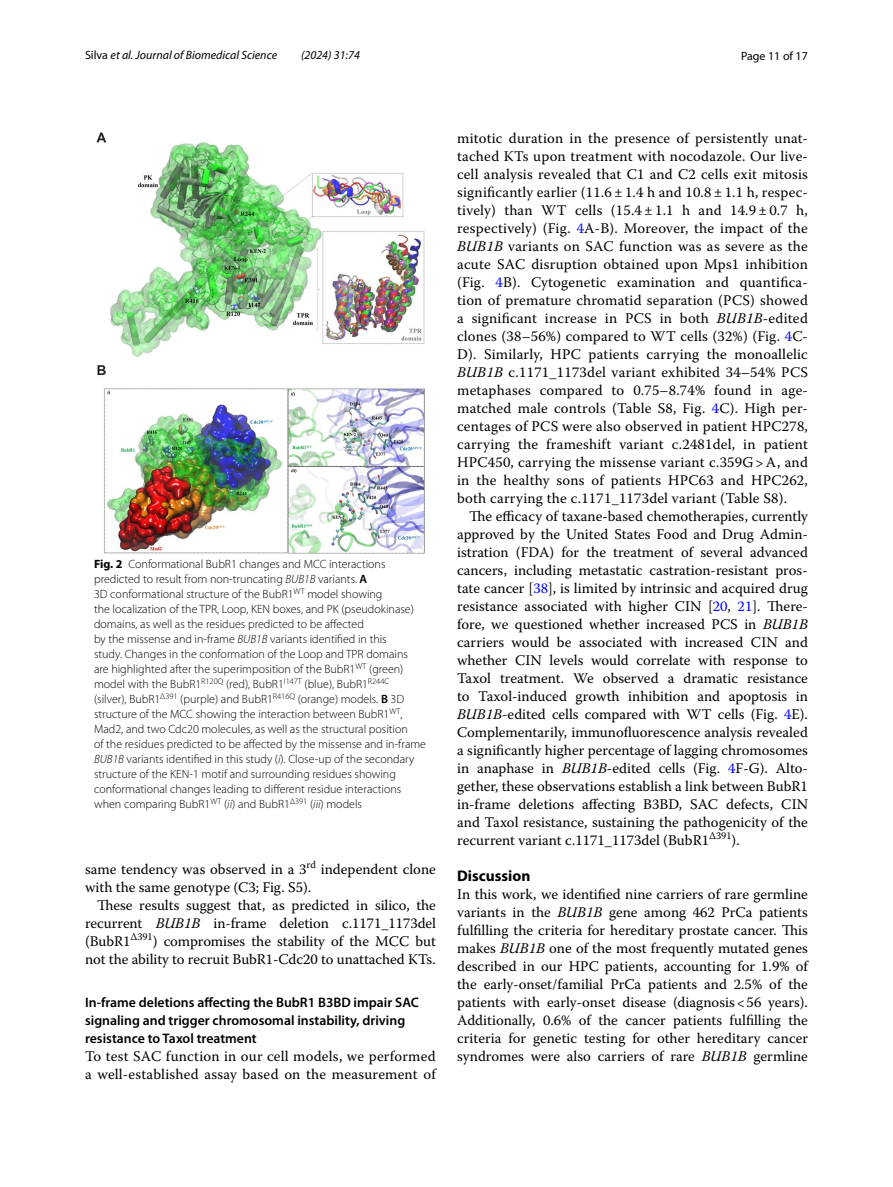
<style>
.page{position:relative;width:893px;height:1187px;background:#fff}
.page>*{position:absolute;margin:0;border:0;box-sizing:border-box;transform-origin:0 0}
.t1{font:700 15.45px "Myriad Pro";color:#000}
.t2{font:14.7px/18px "Warnock Pro";color:#000;text-align:justify}
.t3{font:600 13.8px/18px "Myriad Pro";color:#000}
.t4{font:300 12px/15px "Myriad Pro";color:#000}
.t5{font:italic 12px "Myriad Pro";color:#000}
.t6{font:12px "Myriad Pro";color:#000}
.s1{font-style:normal}
.s2{font-weight:700}
.s3{font-style:italic}
.s4{font-weight:600}
.s5{color:#00f}
</style>
<div class="page">
<img style="left:97px;top:133px;width:327px;height:420px">
<p class="t5" style="left:85px;top:48px;width:194px"><span class="s1">Silva</span> et al. Journal of Biomedical Science</p>
<p class="t5" style="left:301px;top:48px;width:60px">(2024) 31:74</p>
<p class="t6" style="left:741px;top:48px;width:68px">Page 11 of 17</p>
<p class="t4" style="left:94px;top:557px;width:334px"><span class="s2">Fig. 2</span> Conformational BubR1 changes and MCC interactions predicted to result from non-truncating <span class="s3">BUB1B</span> variants. <span class="s4">A<br></span>3D conformational structure of the -BubR1<sup>WT</sup> model showing<br>the localization of the TPR, Loop, KEN boxes, and PK (pseudokinase) domains, as well as the residues predicted to be affected<br>by the missense and in-frame <span class="s3">BUB1B</span> variants identified in this<br>study. Changes in the conformation of the Loop and TPR domains<br>are highlighted after the superimposition of the -BubR1<sup>WT</sup> (green) model with the -BubR1<sup>R120Q</sup> (red), BubR1<sup>I147T</sup> (blue), BubR1<sup>R244C<br></sup>(silver), BubR1<sup>Δ391</sup> (purple) and -BubR1<sup>R416Q</sup> (orange) models. <span class="s4">B</span> 3D structure of the MCC showing the interaction between -BubR1<sup>WT</sup>, Mad2, and two Cdc20 molecules, as well as the structural position<br>of the residues predicted to be affected by the missense and in-frame <span class="s3">BUB1B</span> variants identified in this study (<span class="s3">i</span>). Close-up of the secondary structure of the KEN-1 motif and surrounding residues showing conformational changes leading to different residue interactions when comparing BubR1<sup>WT</sup> (<span class="s3">ii</span>) and -BubR1<sup>Δ391</sup> (<span class="s3">iii</span>) models</p>
<p class="t2" style="left:85px;top:860px;width:352px">same tendency was observed in a 3<sup>rd</sup> independent clone with the same genotype (C3; Fig. S5).</p>
<p class="t2" style="left:85px;top:896px;width:352px;text-indent:12px">These results suggest that, as predicted in silico, the recurrent <span class="s3">BUB1B</span> in-frame deletion c.1171_1173del (BubR1<sup>Δ391</sup>) compromises the stability of the MCC but not the ability to recruit BubR1-Cdc20 to unattached KTs.</p>
<p class="t3" style="left:85px;top:993px;width:335px">In‑frame deletions affecting the BubR1 B3BD impair SAC signaling and trigger chromosomal instability, driving resistance to Taxol treatment</p>
<p class="t2" style="left:85px;top:1047px;width:352px">To test SAC function in our cell models, we performed a well-established assay based on the measurement of</p>
<p class="t2" style="left:457px;top:128px;width:352px">mitotic duration in the presence of persistently unat&shy;tached KTs upon treatment with nocodazole. Our live&shy;cell analysis revealed that C1 and C2 cells exit mitosis significantly earlier (11.6 ± 1.4 h and 10.8 ± 1.1 h, respec&shy;tively) than WT cells (15.4 ± 1.1 h and 14.9 ± 0.7 h, respectively) (Fig. <span class="s5">4</span>A-B). Moreover, the impact of the <span class="s3">BUB1B</span> variants on SAC function was as severe as the acute SAC disruption obtained upon Mps1 inhibition (Fig. <span class="s5">4</span>B). Cytogenetic examination and quantifica&shy;tion of premature chromatid separation (PCS) showed a significant increase in PCS in both <span class="s3">BUB1B</span>-edited clones (38–56%) compared to WT cells (32%) (Fig. <span class="s5">4</span>C-D). Similarly, HPC patients carrying the monoallelic <span class="s3">BUB1B</span> c.1171_1173del variant exhibited 34–54% PCS metaphases compared to 0.75–8.74% found in age&shy;matched male controls (Table S8, Fig. <span class="s5">4</span>C). High per&shy;centages of PCS were also observed in patient HPC278, carrying the frameshift variant c.2481del, in patient HPC450, carrying the missense variant c.359G &gt; A, and in the healthy sons of patients HPC63 and HPC262, both carrying the c.1171_1173del variant (Table S8).</p>
<p class="t2" style="left:457px;top:506px;width:352px;text-indent:12px">The efficacy of taxane-based chemotherapies, currently approved by the United States Food and Drug Admin&shy;istration (FDA) for the treatment of several advanced cancers, including metastatic castration-resistant pros&shy;tate cancer [<span class="s5">38</span>], is limited by intrinsic and acquired drug resistance associated with higher CIN [<span class="s5">20</span>, <span class="s5">21</span>]. There&shy;fore, we questioned whether increased PCS in <span class="s3">BUB1B </span>carriers would be associated with increased CIN and whether CIN levels would correlate with response to Taxol treatment. We observed a dramatic resistance to Taxol-induced growth inhibition and apoptosis in <span class="s3">BUB1B</span>-edited cells compared with WT cells (Fig. <span class="s5">4</span>E).<br>Complementarily, immunofluorescence analysis revealed a significantly higher percentage of lagging chromosomes in anaphase in <span class="s3">BUB1B</span>-edited cells (Fig. <span class="s5">4</span>F-G). Alto&shy;gether, these observations establish a link between BubR1 in-frame deletions affecting B3BD, SAC defects, CIN and Taxol resistance, sustaining the pathogenicity of the recurrent variant c.1171_1173del (BubR1<sup>Δ391</sup>).</p>
<p class="t1" style="left:457px;top:865px;width:75px">Discussion</p>
<p class="t2" style="left:457px;top:884px;width:352px">In this work, we identified nine carriers of rare germline variants in the <span class="s3">BUB1B</span> gene among 462 PrCa patients fulfilling the criteria for hereditary prostate cancer. This makes <span class="s3">BUB1B</span> one of the most frequently mutated genes described in our HPC patients, accounting for 1.9% of the early-onset/familial PrCa patients and 2.5% of the patients with early-onset disease (diagnosis&lt;56 years).<br>Additionally, 0.6% of the cancer patients fulfilling the criteria for genetic testing for other hereditary cancer syndromes were also carriers of rare <span class="s3">BUB1B</span> germline</p>
</div>
